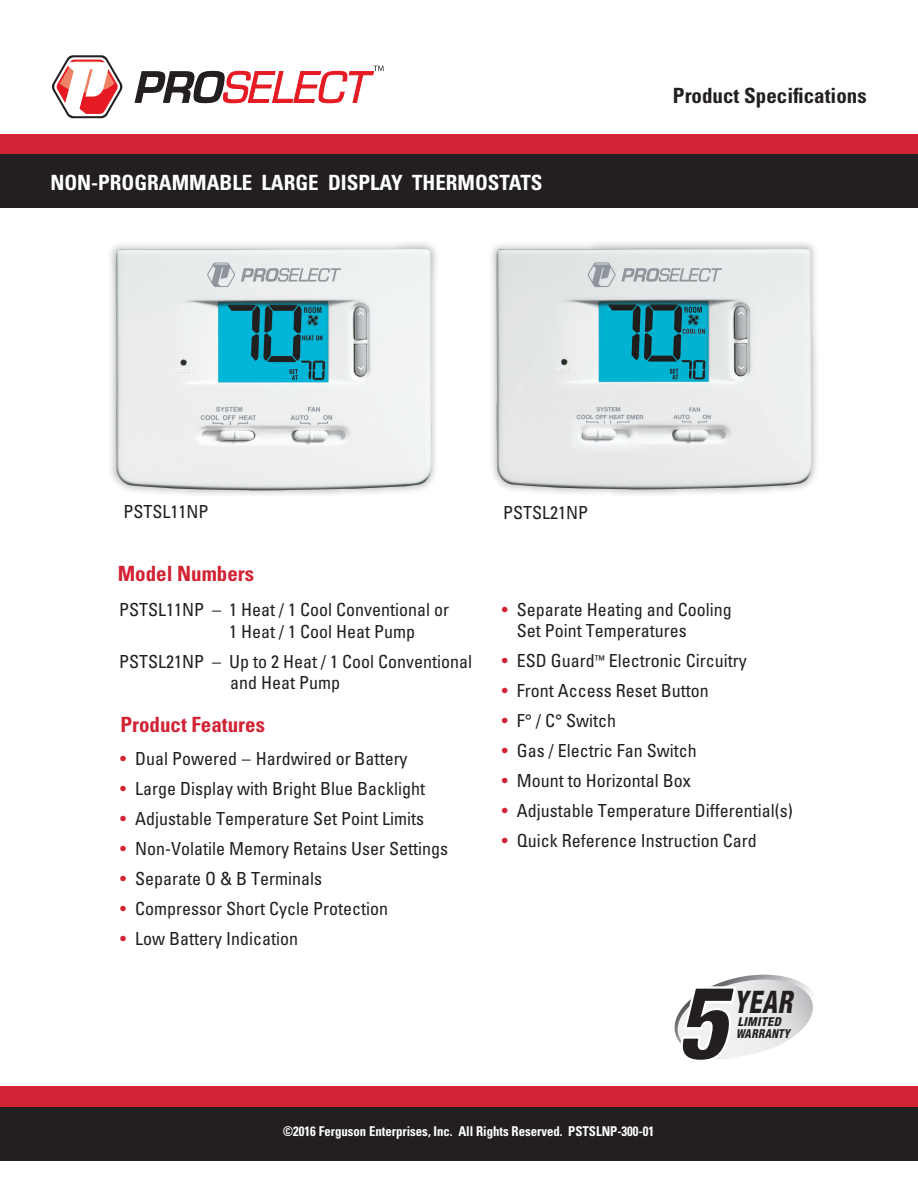
<style>
.page{position:relative;width:918px;height:1188px;background:#fff}
.page>*{position:absolute;margin:0;border:0;box-sizing:border-box;transform-origin:0 0}
.t1{font:italic 900 condensed 103.65px "Helvetica Neue LT Std";color:#231f20;scale:.94 1}
.t2{font:italic 800 condensed 31.05px "Helvetica Neue LT Std";color:#231f20;scale:.83 1}
.t3{font:700 condensed 21px "Univers LT Std";color:#fff}
.t4{font:700 condensed 21px "Univers LT Std";color:#d22334}
.t5{font:700 condensed 21px "Univers LT Std";color:#231f20}
.t6{font:condensed 18px/21.6px "Univers LT Std";color:#231f20}
.t7{font:700 condensed 13.5px "Univers LT Std";color:#fff;scale:.95 1}
.t8{font:italic 800 condensed 12.3px "Helvetica Neue LT Std";letter-spacing:.03em;color:#231f20;scale:.9 1}
.t9{font:italic 800 condensed 12.3px "Helvetica Neue LT Std";letter-spacing:.03em;color:#231f20}
.s1{color:#d22334}
</style>
<div class="page">
<div style="left:0;top:134px;width:918px;height:21px;background:#d22334"></div>
<div style="left:0;top:154px;width:918px;height:54px;background:#231f20"></div>
<svg style="left:135px;top:66px;width:249px;height:38px"></svg>
<svg style="left:52px;top:55px;width:71px;height:63px"></svg>
<div style="left:0;top:1087px;width:918px;height:20px;background:#d22334"></div>
<div style="left:0;top:1107px;width:918px;height:54px;background:#231f20"></div>
<img style="left:115px;top:249px;width:317px;height:242px">
<svg style="left:674px;top:975px;width:139px;height:84px"></svg>
<img style="left:496px;top:248px;width:316px;height:242px">
<p class="t3" style="left:50px;top:169px;width:494px">NON-PROGRAMMABLE LARGE DISPLAY THERMOSTATS</p>
<p class="t5" style="left:673px;top:82px;width:195px">Product Specifications</p>
<p class="t6" style="left:123px;top:500px;width:87px">PSTSL11NP</p>
<p class="t6" style="left:503px;top:501px;width:87px">PSTSL21NP</p>
<p class="t4" style="left:118px;top:561px;width:138px">Model Numbers</p>
<p class="t6" style="left:229px;top:599px;width:221px;text-indent:-110px">PSTSL11NP – 1 Heat / 1 Cool Conventional or<br>1 Heat / 1 Cool Heat Pump</p>
<p class="t6" style="left:230px;top:650px;width:243px;text-indent:-111px">PSTSL21NP – Up to 2 Heat / 1 Cool Conventional and Heat Pump</p>
<p class="t4" style="left:120px;top:712px;width:146px">Product Features</p>
<p class="t6" style="left:120px;top:747px;width:289px"><span class="s1">•</span> Dual Powered – Hardwired or Battery</p>
<p class="t6" style="left:120px;top:777px;width:306px"><span class="s1">•</span> Large Display with Bright Blue Backlight</p>
<p class="t6" style="left:120px;top:807px;width:305px"><span class="s1">•</span> Adjustable Temperature Set Point Limits</p>
<p class="t6" style="left:120px;top:837px;width:329px"><span class="s1">•</span> Non-Volatile Memory Retains User Settings</p>
<p class="t6" style="left:120px;top:867px;width:203px"><span class="s1">•</span> Separate O &amp; B Terminals</p>
<p class="t6" style="left:120px;top:897px;width:269px"><span class="s1">•</span> Compressor Short Cycle Protection</p>
<p class="t6" style="left:120px;top:927px;width:179px"><span class="s1">•</span> Low Battery Indication</p>
<p class="t6" style="left:517px;top:598px;width:216px;text-indent:-15px"><span class="s1">•</span> Separate Heating and Cooling<br>Set Point Temperatures</p>
<p class="t6" style="left:502px;top:650px;width:246px"><span class="s1">•</span> ESD Guard<sup>™</sup> Electronic Circuitry</p>
<p class="t6" style="left:502px;top:680px;width:208px"><span class="s1">•</span> Front Access Reset Button</p>
<p class="t6" style="left:502px;top:710px;width:116px"><span class="s1">•</span> F° / C° Switch</p>
<p class="t6" style="left:502px;top:740px;width:196px"><span class="s1">•</span> Gas / Electric Fan Switch</p>
<p class="t6" style="left:502px;top:770px;width:190px"><span class="s1">•</span> Mount to Horizontal Box</p>
<p class="t6" style="left:502px;top:800px;width:292px"><span class="s1">•</span> Adjustable Temperature Differential(s)</p>
<p class="t6" style="left:502px;top:830px;width:256px"><span class="s1">•</span> Quick Reference Instruction Card</p>
<p class="t1" style="left:677px;top:959px;width:55px">5</p>
<p class="t2" style="left:734px;top:982px;width:72px">YEAR</p>
<p class="t9" style="left:737px;top:1014px;width:45px">LIMITED</p>
<p class="t8" style="left:736px;top:1026px;width:61px">WARRANTY</p>
<p class="t7" style="left:283px;top:1123px;width:393px">©2016 Ferguson Enterprises, Inc. All Rights Reserved. PSTSLNP-300-01</p>
</div>
